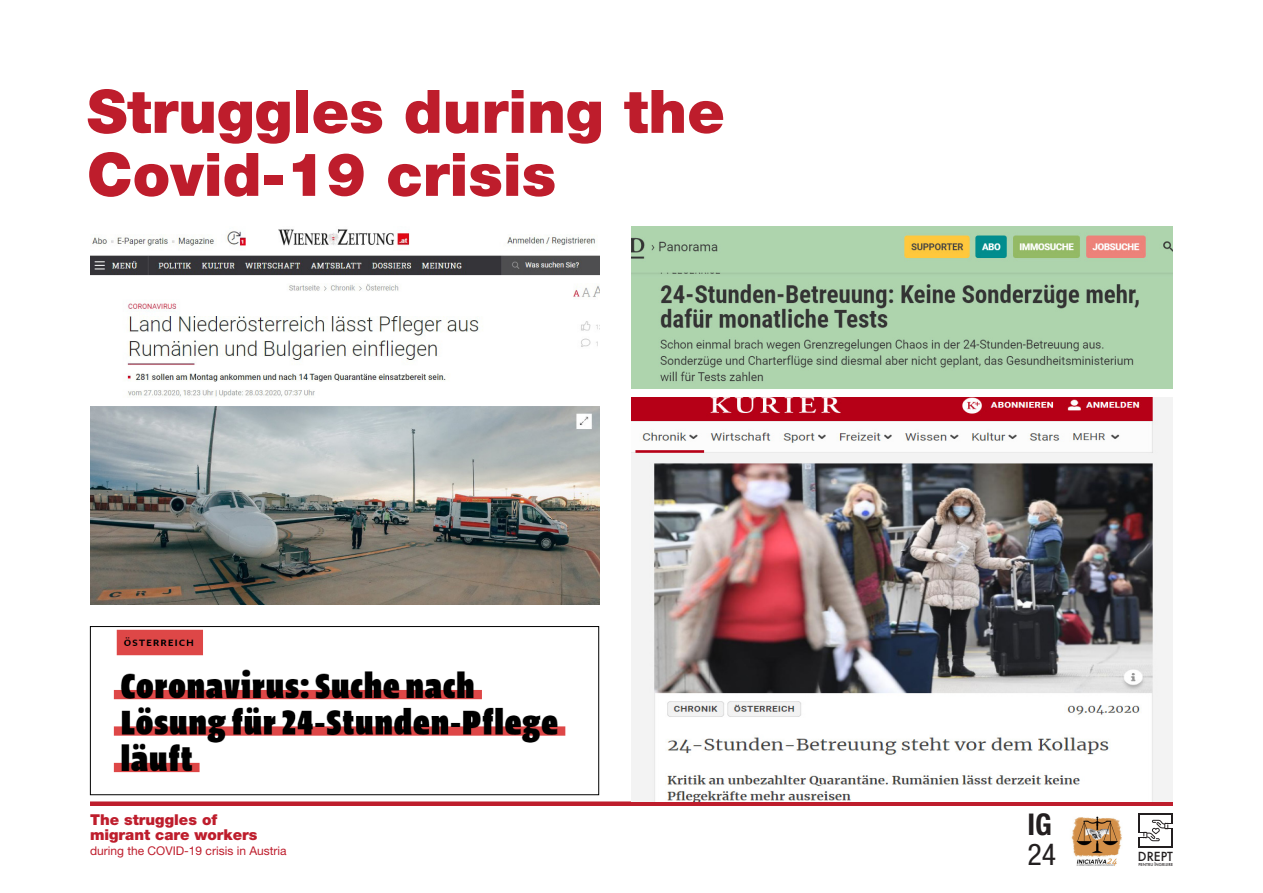
<style>
.page{position:relative;width:1263px;height:893px;background:#fff}
.page>*{position:absolute;margin:0;border:0;box-sizing:border-box;transform-origin:0 0}
.t1{font:900 60px/63px "Helvetica Neue LT Pro";color:#be1d2c}
.t2{font:700 condensed 30px "Helvetica Neue LT Pro";color:#231f20}
.t3{font:condensed 30px "Helvetica Neue LT Pro";color:#231f20}
.t4{font:900 15px "Helvetica Neue LT Pro";color:#be1d2c}
.t5{font:500 12.15px "Futura";color:#231f20}
.t6{font:12px "Helvetica Neue LT Pro";color:#be1d2c}
.t7{font:500 3.9px "Futura";color:#231f20}
</style>
<div class="page">
<svg style="left:1139px;top:813px;width:34px;height:35px"></svg>
<img style="left:1071px;top:816px;width:51px;height:50px">
<div style="left:90px;top:801px;width:1083px;height:5px;background:#be1d2c"></div>
<img style="left:90px;top:229px;width:509px;height:375px">
<img style="left:631px;top:226px;width:542px;height:162px">
<img style="left:113px;top:629px;width:453px;height:144px">
<div style="left:90px;top:626px;width:509px;height:169px;border:1px solid #000"></div>
<img style="left:631px;top:397px;width:542px;height:404px">
<p class="t1" style="left:87px;top:80px;width:639px">Struggles during the<br>Covid-19 crisis</p>
<p class="t4" style="left:90px;top:810px;width:129px">The struggles of</p>
<p class="t4" style="left:90px;top:825px;width:169px">migrant care workers</p>
<p class="t6" style="left:90px;top:843px;width:198px">during the COVID-19 crisis in Austria</p>
<p class="t2" style="left:1027px;top:806px;width:26px">IG</p>
<p class="t3" style="left:1027px;top:837px;width:30px">24</p>
<p class="t5" style="left:1138px;top:848px;width:37px">DREPT</p>
<p class="t7" style="left:1138px;top:862px;width:36px">PENTRU ÎNGRIJIRE</p>
</div>
